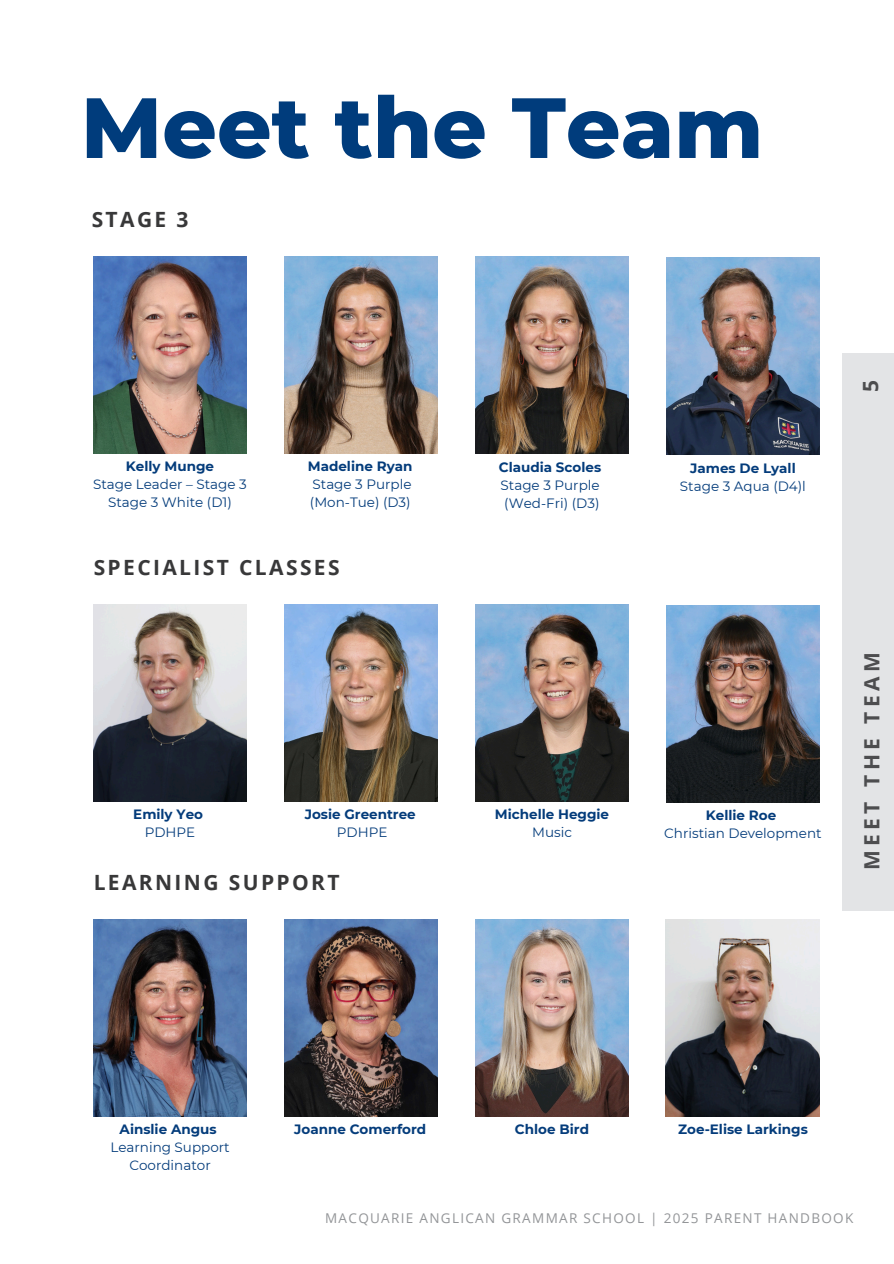
<style>
.page{position:relative;width:894px;height:1264px;background:#fff}
.page>*{position:absolute;margin:0;border:0;box-sizing:border-box;transform-origin:0 0}
.t1{font:800 85.2px "Montserrat";color:#003c7c}
.t2{font:700 21px "Open Sans";letter-spacing:.115em;color:#383839}
.t3{font:700 21px "Open Sans";letter-spacing:.215em;color:#4d4d4f}
.t4{font:13.5px/18px "Montserrat";color:#043c7b;text-align:center}
.t5{font:700 13.5px "Montserrat";color:#043c7b}
.t6{font:13.5px "Open Sans";letter-spacing:.1em;color:#939598}
</style>
<div class="page">
<div style="left:842px;top:353px;width:51px;height:557px;background:#e3e4e6"></div>
<img style="left:284px;top:604px;width:153px;height:197px">
<img style="left:475px;top:604px;width:153px;height:197px">
<img style="left:94px;top:604px;width:153px;height:197px">
<img style="left:666px;top:605px;width:153px;height:197px">
<img style="left:284px;top:919px;width:153px;height:197px">
<img style="left:475px;top:919px;width:153px;height:197px">
<img style="left:94px;top:919px;width:153px;height:197px">
<img style="left:665px;top:919px;width:154px;height:197px">
<img style="left:284px;top:257px;width:153px;height:196px">
<img style="left:475px;top:257px;width:153px;height:196px">
<img style="left:94px;top:257px;width:153px;height:196px">
<img style="left:666px;top:258px;width:153px;height:196px">
<h1 class="t1" style="left:81px;top:75px;width:683px">Meet the Team</h1>
<p class="t2" style="left:92px;top:205px;width:98px">STAGE 3</p>
<p class="t5" style="left:126px;top:458px;width:89px">Kelly Munge</p>
<p class="t4" style="left:93px;top:475px;width:155px">Stage Leader – Stage 3</p>
<p class="t4" style="left:108px;top:493px;width:125px">Stage 3 White (D1)</p>
<p class="t5" style="left:308px;top:458px;width:106px">Madeline Ryan</p>
<h2 class="t4" style="left:312px;top:475px;width:100px">Stage 3 Purple</h2>
<p class="t4" style="left:310px;top:493px;width:102px">(Mon-Tue) (D3)</p>
<p class="t2" style="left:94px;top:553px;width:247px">SPECIALIST CLASSES</p>
<p class="t5" style="left:133px;top:806px;width:71px">Emily Yeo</p>
<p class="t4" style="left:145px;top:823px;width:52px">PDHPE</p>
<p class="t5" style="left:304px;top:806px;width:113px">Josie Greentree</p>
<p class="t4" style="left:337px;top:823px;width:52px">PDHPE</p>
<p class="t2" style="left:94px;top:867px;width:247px">LEARNING SUPPORT</p>
<p class="t5" style="left:498px;top:458px;width:104px">Claudia Scoles</p>
<p class="t4" style="left:500px;top:476px;width:100px">Stage 3 Purple</p>
<p class="t4" style="left:504px;top:494px;width:97px">(Wed-Fri) (D3)</p>
<h4 class="t5" style="left:690px;top:459px;width:107px">James De Lyall</h4>
<p class="t4" style="left:679px;top:476px;width:127px">Stage 3 Aqua (D4)l</p>
<h2 class="t3" style="left:855px;top:392px;width:13px;rotate:-90deg">5</h2>
<p class="t5" style="left:494px;top:806px;width:116px">Michelle Heggie</p>
<p class="t4" style="left:532px;top:823px;width:41px">Music</p>
<p class="t5" style="left:705px;top:807px;width:72px">Kellie Roe</p>
<p class="t4" style="left:664px;top:824px;width:159px">Christian Development</p>
<p class="t3" style="left:856px;top:870px;width:220px;rotate:-90deg">MEET THE TEAM</p>
<p class="t5" style="left:120px;top:1120px;width:98px">Ainslie Angus</p>
<p class="t4" style="left:110px;top:1137px;width:121px">Learning Support<br>Coordinator</p>
<h2 class="t5" style="left:294px;top:1120px;width:133px">Joanne Comerford</h2>
<p class="t5" style="left:515px;top:1120px;width:76px">Chloe Bird</p>
<p class="t5" style="left:678px;top:1120px;width:131px">Zoe-Elise Larkings</p>
<p class="t6" style="left:325px;top:1208px;width:529px">MACQUARIE ANGLICAN GRAMMAR SCHOOL | 2025 PARENT HANDBOOK</p>
</div>
